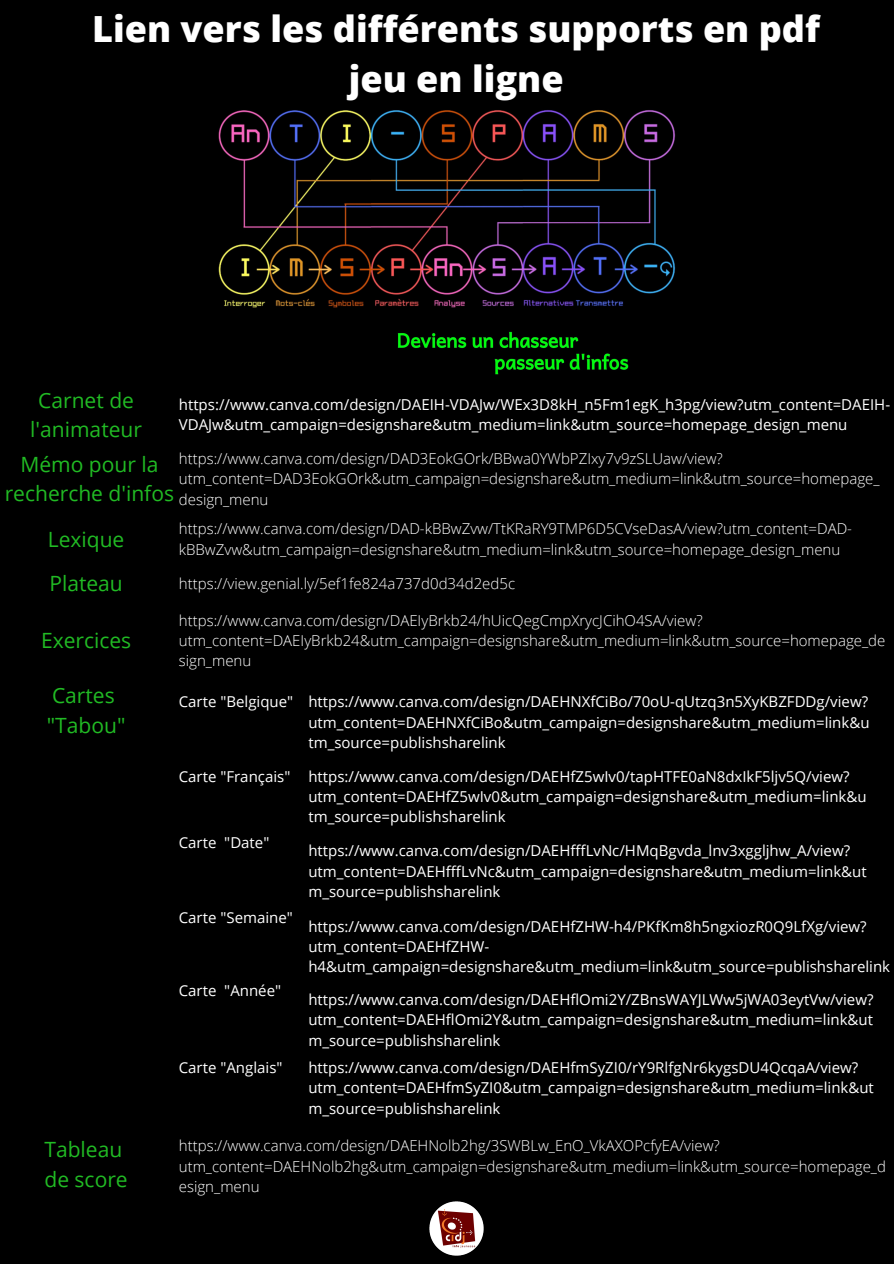
<style>
.page{position:relative;width:894px;height:1264px;background:#fff}
.page>*{position:absolute;margin:0;border:0;box-sizing:border-box;transform-origin:0 0}
.t1{font:800 36px/49.5px "Open Sans";color:#fff;text-align:center}
.t2{font:21px/29.2px "Open Sans";color:#21bb24;text-align:center}
.t3{font:15px/20.2px "Open Sans";color:#fff}
.t4{font:300 15px/20.2px "Open Sans";color:#fff}
</style>
<div class="page">
<div style="left:0;top:0;width:893px;height:1263px;background:#000"></div>
<img style="left:429px;top:1201px;width:55px;height:55px">
<img style="left:218px;top:110px;width:458px;height:265px">
<svg style="left:633px;top:314px;width:43px;height:61px"></svg>
<h1 class="t1" style="left:92px;top:3px;width:729px">Lien vers les différents supports en pdf jeu en ligne</h1>
<h2 class="t2" style="left:30px;top:385px;width:113px">Carnet de l'animateur</h2>
<h2 class="t2" style="left:5px;top:449px;width:171px">Mémo pour la recherche d'infos</h2>
<p class="t4" style="left:179px;top:448px;width:702px">https://www.canva.com/design/DAD3EokGOrk/BBwa0YWbPZIxy7v9zSLUaw/view? utm_content=DAD3EokGOrk&amp;utm_campaign=designshare&amp;utm_medium=link&amp;utm_source=homepage_ design_menu</p>
<h2 class="t2" style="left:48px;top:524px;width:78px">Lexique</h2>
<p class="t4" style="left:179px;top:518px;width:674px">https://www.canva.com/design/DAD-kBBwZvw/TtKRaRY9TMP6D5CVseDasA/view?utm_content=DAD&shy;kBBwZvw&amp;utm_campaign=designshare&amp;utm_medium=link&amp;utm_source=homepage_design_menu</p>
<h2 class="t2" style="left:49px;top:568px;width:75px">Plateau</h2>
<p class="t4" style="left:179px;top:572px;width:338px">https://view.genial.ly/5ef1fe824a737d0d34d2ed5c</p>
<p class="t4" style="left:179px;top:610px;width:708px">https://www.canva.com/design/DAEIyBrkb24/hUicQegCmpXrycJCihO4SA/view? utm_content=DAEIyBrkb24&amp;utm_campaign=designshare&amp;utm_medium=link&amp;utm_source=homepage_de sign_menu</p>
<p class="t3" style="left:179px;top:394px;width:712px">https://www.canva.com/design/DAEIH-VDAJw/WEx3D8kH_n5Fm1egK_h3pg/view?utm_content=DAEIH-<br>VDAJw&amp;utm_campaign=designshare&amp;utm_medium=link&amp;utm_source=homepage_design_menu</p>
<h2 class="t2" style="left:41px;top:625px;width:92px">Exercices</h2>
<h2 class="t2" style="left:47px;top:680px;width:80px;text-align:left">Cartes "Tabou"</h2>
<p class="t3" style="left:308px;top:691px;width:562px;text-align:justify;text-indent:-129px">Carte "Belgique" https://www.canva.com/design/DAEHNXfCiBo/70oU-qUtzq3n5XyKBZFDDg/view? utm_content=DAEHNXfCiBo&amp;utm_campaign=designshare&amp;utm_medium=link&amp;u tm_source=publishsharelink</p>
<p class="t3" style="left:308px;top:766px;width:559px;text-indent:-129px">Carte "Français" https://www.canva.com/design/DAEHfZ5wIv0/tapHTFE0aN8dxIkF5ljv5Q/view? utm_content=DAEHfZ5wIv0&amp;utm_campaign=designshare&amp;utm_medium=link&amp;u tm_source=publishsharelink</p>
<p class="t3" style="left:179px;top:831px;width:92px">Carte "Date"</p>
<p class="t3" style="left:308px;top:840px;width:559px">https://www.canva.com/design/DAEHfffLvNc/HMqBgvda_lnv3xggljhw_A/view? utm_content=DAEHfffLvNc&amp;utm_campaign=designshare&amp;utm_medium=link&amp;ut m_source=publishsharelink</p>
<p class="t3" style="left:179px;top:907px;width:115px">Carte "Semaine"</p>
<p class="t3" style="left:308px;top:915px;width:583px">https://www.canva.com/design/DAEHfZHW-h4/PKfKm8h5ngxiozR0Q9LfXg/view? utm_content=DAEHfZHW&shy;h4&amp;utm_campaign=designshare&amp;utm_medium=link&amp;utm_source=publishsharelink</p>
<p class="t3" style="left:179px;top:980px;width:104px">Carte "Année"</p>
<p class="t3" style="left:308px;top:989px;width:566px;text-align:justify">https://www.canva.com/design/DAEHflOmi2Y/ZBnsWAYJLWw5jWA03eytVw/view? utm_content=DAEHflOmi2Y&amp;utm_campaign=designshare&amp;utm_medium=link&amp;ut m_source=publishsharelink</p>
<p class="t3" style="left:179px;top:1057px;width:105px">Carte "Anglais"</p>
<p class="t3" style="left:308px;top:1057px;width:567px">https://www.canva.com/design/DAEHfmSyZI0/rY9RlfgNr6kygsDU4QcqaA/view? utm_content=DAEHfmSyZI0&amp;utm_campaign=designshare&amp;utm_medium=link&amp;ut m_source=publishsharelink</p>
<h2 class="t2" style="left:44px;top:1134px;width:85px;text-align:left">Tableau de score</h2>
<p class="t4" style="left:179px;top:1135px;width:708px">https://www.canva.com/design/DAEHNolb2hg/3SWBLw_EnO_VkAXOPcfyEA/view? utm_content=DAEHNolb2hg&amp;utm_campaign=designshare&amp;utm_medium=link&amp;utm_source=homepage_d esign_menu</p>
</div>
